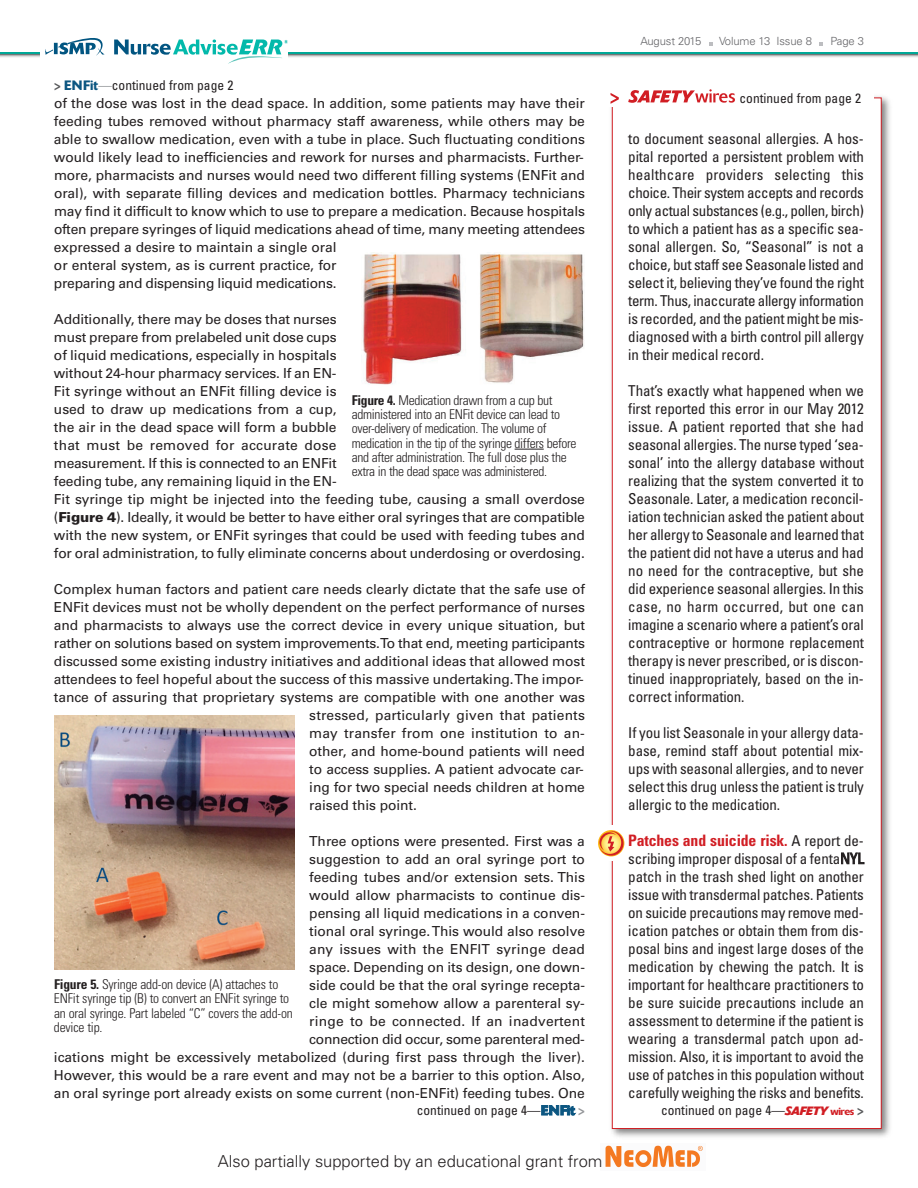
<style>
.page{position:relative;width:918px;height:1188px;background:#fff}
.page>*{position:absolute;margin:0;border:0;box-sizing:border-box;transform-origin:0 0}
.t1{font:300 16.5px "Univers LT Std";color:#231f20}
.t2{font:700 condensed 15.75px "Univers LT Std";letter-spacing:-.01em;color:#d11e24}
.t3{font:condensed 15px/18px "Univers LT Std";letter-spacing:-.01em;color:#231f20;text-align:justify}
.t4{font:13.8px/18px "Univers LT Std";letter-spacing:-.005em;color:#231f20}
.t5{font:300 condensed 13.5px/14.2px "Univers LT Std";letter-spacing:-.025em;color:#231f20}
.t6{font:condensed 13.5px "Univers LT Std";color:#231f20}
.t7{font:300 11.25px "Univers LT Std";letter-spacing:-.01em;color:#636366}
.s1{font-weight:700;color:#57585a}
.s2{font-family:"Delta";font-weight:500;font-stretch:normal;color:#0c5681}
.s3{color:#939598}
.s4{font-weight:900}
.s5{font-weight:700}
.s6{font-weight:400;font-size:15px;color:#231f20}
.s7{font-weight:700;color:#939598}
.s8{font-family:"Delta";font-weight:700;font-style:italic;font-stretch:normal;font-size:12px;color:#d11e24}
.s9{font-family:"Delta";font-weight:500;font-stretch:normal;font-size:10.5px;color:#d11e24}
</style>
<div class="page">
<hr style="left:289px;top:58px;width:629px;height:1px;background:#fbfbfb">
<hr style="left:289px;top:57px;width:629px;height:1px;background:#f0f0f0">
<hr style="left:289px;top:56px;width:629px;height:1px;background:#eaeaea">
<hr style="left:289px;top:53px;width:629px;height:1px;background:#00a897">
<hr style="left:0;top:58px;width:40px;height:1px;background:#fbfbfb">
<hr style="left:0;top:57px;width:40px;height:1px;background:#f0f0f0">
<hr style="left:0;top:56px;width:40px;height:1px;background:#eaeaea">
<hr style="left:0;top:53px;width:40px;height:1px;background:#00a897">
<svg style="left:45px;top:38px;width:60px;height:18px"></svg>
<svg style="left:114px;top:39px;width:174px;height:25px"></svg>
<svg style="left:819px;top:42px;width:4px;height:3px"></svg>
<img style="left:611px;top:96px;width:279px;height:1041px">
<div style="left:613px;top:98px;width:268px;height:1030px;background:#fff"></div>
<div style="left:607px;top:73px;width:266px;height:34px;background:#fff"></div>
<svg style="left:628px;top:89px;width:107px;height:14px"></svg>
<svg style="left:611px;top:93px;width:8px;height:11px"></svg>
<img style="left:605px;top:1145px;width:98px;height:23px">
<img style="left:362px;top:252px;width:222px;height:133px">
<svg style="left:515px;top:449px;width:29px;height:1px"></svg>
<img style="left:54px;top:716px;width:240px;height:253px">
<div style="left:595px;top:826px;width:32px;height:35px;background:#fff"></div>
<svg style="left:598px;top:830px;width:26px;height:26px"></svg>
<svg style="left:599px;top:831px;width:25px;height:25px"></svg>
<p class="t6" style="left:54px;top:80px;width:181px"><span class="s1">&gt;</span> <span class="s2">ENFit</span><span class="s3">—</span>continued from page 2</p>
<p class="t4" style="left:54px;top:95px;width:533px">of the dose was lost in the dead space. In addition, some patients may have their feeding tubes removed without pharmacy staff awareness, while others may be able to swallow medication, even with a tube in place. Such fluctuating conditions would likely lead to inefficiencies and rework for nurses and pharmacists. Further&shy;more, pharmacists and nurses would need two different filling systems (ENFit and oral), with separate filling devices and medication bottles. Pharmacy technicians may find it difficult to know which to use to prepare a medication. Because hospitals often prepare syringes of liquid medications ahead of time, many meeting attendees expressed a desire to maintain a single oral<br>or enteral system, as is current practice, for<br>preparing and dispensing liquid medications.</p>
<p class="t4" style="left:54px;top:311px;width:533px">Additionally, there may be doses that nurses<br>must prepare from prelabeled unit dose cups<br>of liquid medications, especially in hospitals<br>without 24-hour pharmacy services. If an EN-<br>Fit syringe without an ENFit filling device is<br>used to draw up medications from a cup,<br>the air in the dead space will form a bubble<br>that must be removed for accurate dose<br>measurement. If this is connected to an ENFit<br>feeding tube, any remaining liquid in the EN-<br>Fit syringe tip might be injected into the feeding tube, causing a small overdose (<span class="s4">Figure 4</span>). Ideally, it would be better to have either oral syringes that are compatible with the new system, or ENFit syringes that could be used with feeding tubes and for oral administration, to fully eliminate concerns about underdosing or overdosing.</p>
<p class="t4" style="left:54px;top:581px;width:532px">Complex human factors and patient care needs clearly dictate that the safe use of</p>
<p class="t4" style="left:54px;top:599px;width:532px">ENFit devices must not be wholly dependent on the perfect performance of nurses</p>
<p class="t4" style="left:54px;top:617px;width:532px">and pharmacists to always use the correct device in every unique situation, but</p>
<p class="t4" style="left:54px;top:635px;width:533px">rather on solutions based on system improvements.To that end, meeting participants</p>
<p class="t4" style="left:54px;top:653px;width:532px">discussed some existing industry initiatives and additional ideas that allowed most</p>
<p class="t4" style="left:54px;top:671px;width:531px">attendees to feel hopeful about the success of this massive undertaking.The impor-</p>
<p class="t4" style="left:54px;top:689px;width:532px">tance of assuring that proprietary systems are compatible with one another was</p>
<p class="t4" style="left:309px;top:707px;width:277px">stressed, particularly given that patients</p>
<p class="t4" style="left:309px;top:725px;width:277px">may transfer from one institution to an-</p>
<p class="t4" style="left:309px;top:743px;width:277px">other, and home-bound patients will need</p>
<p class="t4" style="left:309px;top:761px;width:276px">to access supplies. A patient advocate car-</p>
<p class="t4" style="left:309px;top:779px;width:277px">ing for two special needs children at home</p>
<p class="t4" style="left:309px;top:797px;width:109px">raised this point.</p>
<p class="t4" style="left:54px;top:833px;width:533px;text-align:right">Three options were presented. First was a<br>suggestion to add an oral syringe port to<br>feeding tubes and/or extension sets. This<br>would allow pharmacists to continue dis-<br>pensing all liquid medications in a conven-<br>tional oral syringe.This would also resolve<br>any issues with the ENFIT syringe dead<br>space. Depending on its design, one down-<br>side could be that the oral syringe recepta-<br>cle might somehow allow a parenteral sy-<br>ringe to be connected. If an inadvertent<br>connection did occur, some parenteral med-<br>ications might be excessively metabolized (during first pass through the liver).<br>However, this would be a rare event and may not be a barrier to this option. Also, an oral syringe port already exists on some current (non-ENFit) feeding tubes. One</p>
<p class="t5" style="left:352px;top:394px;width:226px"><span class="s5">Figure 4.</span> Medication drawn from a cup but administered into an ENFit device can lead to over-delivery of medication. The volume of medication in the tip of the syringe differs before and after administration. The full dose plus the extra in the dead space was administered.</p>
<p class="t5" style="left:54px;top:978px;width:240px"><span class="s5">Figure 5.</span> Syringe add-on device (A) attaches to ENFit syringe tip (B) to convert an ENFit syringe to an oral syringe. Part labeled “C” covers the add-on device tip.</p>
<p class="t7" style="left:640px;top:37px;width:62px">August 2015</p>
<p class="t7" style="left:719px;top:37px;width:94px">Volume 13 Issue 8</p>
<p class="t7" style="left:831px;top:37px;width:35px">Page 3</p>
<p class="t6" style="left:740px;top:93px;width:123px">continued from page 2</p>
<p class="t3" style="left:628px;top:131px;width:237px">to document seasonal allergies. A hos&shy;pital reported a persistent problem with healthcare providers selecting this choice. Their system accepts and records only actual substances (e.g., pollen, birch) to which a patient has as a specific sea&shy;sonal allergen. So, “Seasonal” is not a choice, but staff see Seasonale listed and select it, believing they’ve found the right term. Thus, inaccurate allergy information is recorded, and the patient might be mis&shy;diagnosed with a birth control pill allergy in their medical record.</p>
<p class="t3" style="left:628px;top:383px;width:237px">That’s exactly what happened when we first reported this error in our May 2012 issue. A patient reported that she had seasonal allergies. The nurse typed ‘sea&shy;sonal’ into the allergy database without realizing that the system converted it to Seasonale. Later, a medication reconcil&shy;iation technician asked the patient about her allergy to Seasonale and learned that the patient did not have a uterus and had no need for the contraceptive, but she did experience seasonal allergies. In this case, no harm occurred, but one can imagine a scenario where a patient’s oral contraceptive or hormone replacement therapy is never prescribed, or is discon&shy;tinued inappropriately, based on the in&shy;correct information.</p>
<p class="t3" style="left:628px;top:725px;width:237px">If you list Seasonale in your allergy data&shy;base, remind staff about potential mix&shy;ups with seasonal allergies, and to never select this drug unless the patient is truly allergic to the medication.</p>
<p class="t2" style="left:628px;top:835px;width:237px">Patches and suicide risk. <span class="s6">A report de-</span></p>
<p class="t3" style="left:628px;top:851px;width:237px">scribing improper disposal of a fentaNYL patch in the trash shed light on another issue with transdermal patches. Patients on suicide precautions may remove med&shy;ication patches or obtain them from dis&shy;posal bins and ingest large doses of the medication by chewing the patch. It is important for healthcare practitioners to be sure suicide precautions include an assessment to determine if the patient is wearing a transdermal patch upon ad&shy;mission. Also, it is important to avoid the use of patches in this population without carefully weighing the risks and benefits.</p>
<p class="t6" style="left:417px;top:1106px;width:170px">continued on page 4—<span class="s2">ENFit</span> <span class="s7">&gt;</span></p>
<p class="t6" style="left:661px;top:1106px;width:204px">continued on page 4—<span class="s8">SAFETY</span> <span class="s9">wires</span> <span class="s1">&gt;</span></p>
<p class="t1" style="left:218px;top:1155px;width:386px">Also partially supported by an educational grant from</p>
</div>
